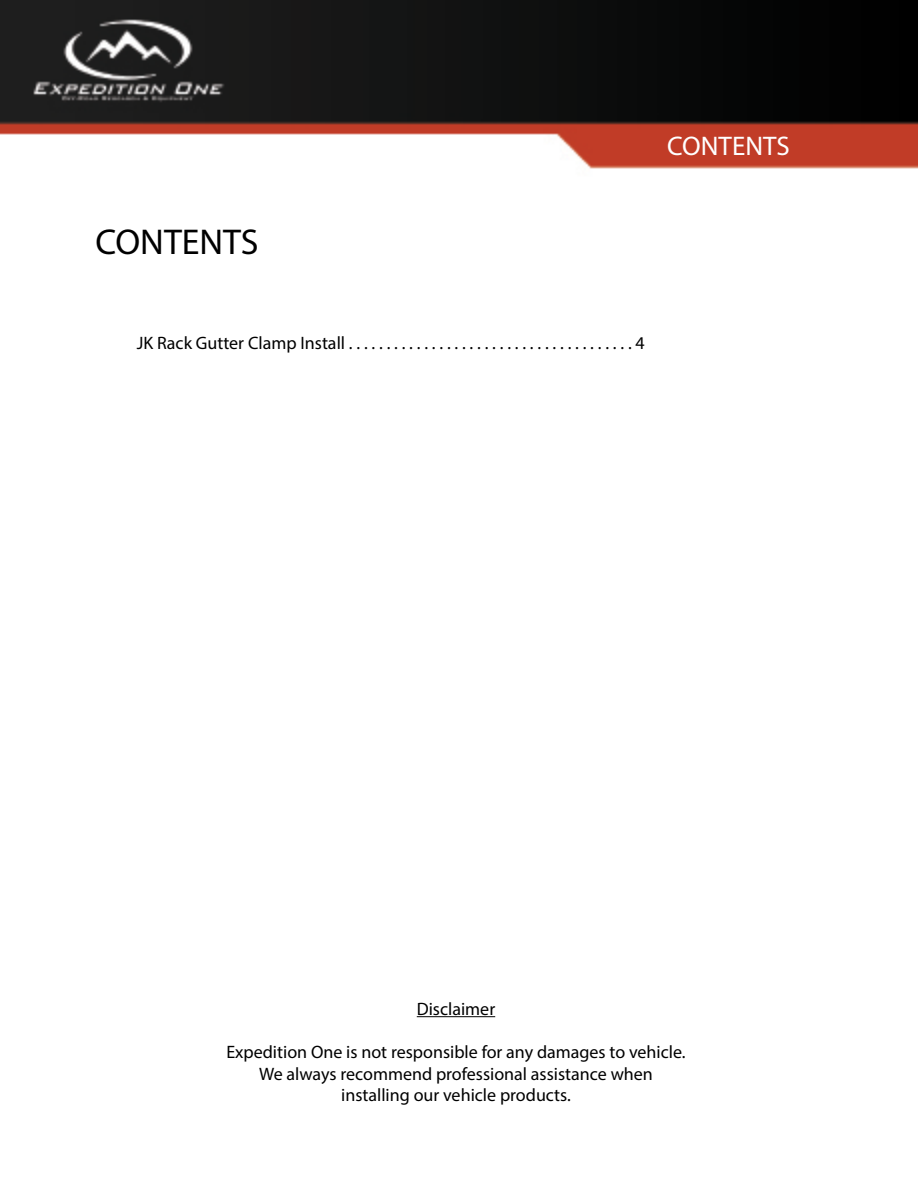
<style>
.page{position:relative;width:918px;height:1188px;background:#fff}
.page>*{position:absolute;margin:0;border:0;box-sizing:border-box;transform-origin:0 0}
.t1{font:36px "Myriad Pro";color:#000}
.t2{font:27px "Myriad Pro";color:#fff}
.t3{font:18px/21.6px "Myriad Pro";color:#000;text-align:center}
</style>
<div class="page">
<img style="left:0;top:0;width:918px;height:1018px">
<hr style="left:417px;top:1016px;width:78px;height:1px;background:#000">
<h1 class="t1" style="left:95px;top:220px;width:165px">CONTENTS</h1>
<h2 class="t2" style="left:667px;top:129px;width:124px">CONTENTS</h2>
<p class="t3" style="left:137px;top:332px;width:510px">JK Rack Gutter Clamp Install . . . . . . . . . . . . . . . . . . . . . . . . . . . . . . . . . . . . . . 4</p>
<p class="t3" style="left:417px;top:998px;width:80px">Disclaimer</p>
<p class="t3" style="left:226px;top:1041px;width:461px">Expedition One is not responsible for any damages to vehicle.<br>We always recommend professional assistance when installing our vehicle products.</p>
</div>
